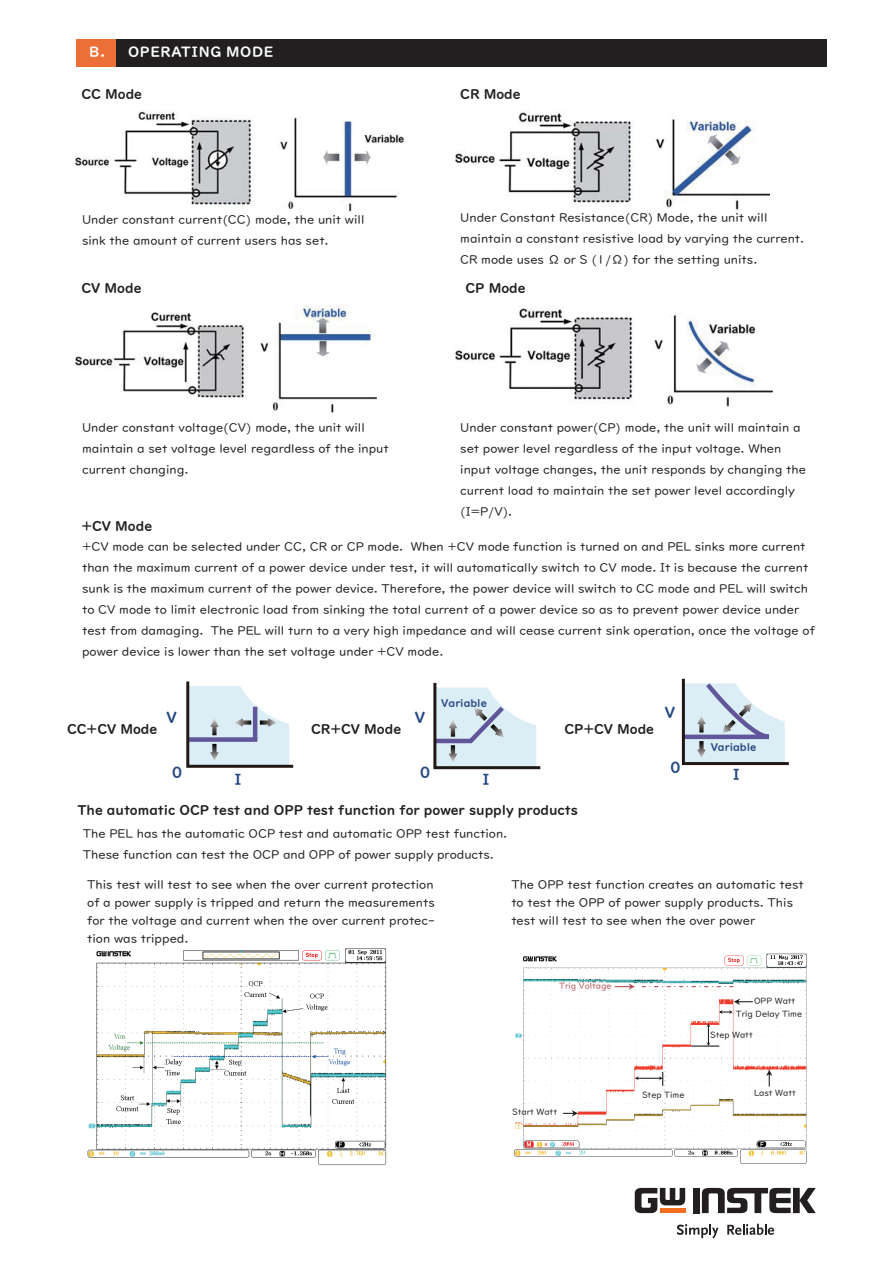
<style>
.page{position:relative;width:893px;height:1263px;background:#fff}
.page>*{position:absolute;margin:0;border:0;box-sizing:border-box;transform-origin:0 0}
.t1{font:15px "UD Digi Kyokasho NK B";color:#264982}
.t2{font:13.95px "UD Digi Kyokasho NP B";letter-spacing:.05em;color:#fff}
.t3{font:13.2px "UD Digi Kyokasho NK B";color:#221f21}
.t4{font:12px/21px "UD Digi Kyokasho NK R";color:#231f20}
.t5{font:10.5px "UD Digi Kyokasho NK B";color:#264982}
.t6{font:8.55px "UD Digi Kyokasho NK R";color:#231f20}
.t7{font:8.55px "UD Digi Kyokasho NK R";letter-spacing:-.005em;color:#b65457}
.s1{font-family:"UD Digi Kyokasho NK B"}
</style>
<div class="page">
<div style="left:76px;top:39px;width:750px;height:28px;background:#221f21"></div>
<div style="left:76px;top:39px;width:40px;height:28px;background:#eb6f36"></div>
<img style="left:76px;top:111px;width:327px;height:102px">
<img style="left:456px;top:111px;width:314px;height:99px">
<img style="left:76px;top:305px;width:301px;height:108px">
<img style="left:456px;top:308px;width:316px;height:99px">
<svg style="left:186px;top:681px;width:108px;height:87px"></svg>
<svg style="left:433px;top:682px;width:108px;height:88px"></svg>
<svg style="left:681px;top:678px;width:108px;height:88px"></svg>
<img style="left:87px;top:948px;width:299px;height:217px">
<img style="left:514px;top:953px;width:293px;height:211px">
<svg style="left:563px;top:1110px;width:15px;height:6px"></svg>
<svg style="left:706px;top:1023px;width:5px;height:22px"></svg>
<svg style="left:635px;top:1072px;width:28px;height:13px"></svg>
<hr style="left:691px;top:1045px;width:28px;height:2px;background:#231f20">
<svg style="left:766px;top:1070px;width:6px;height:17px"></svg>
<svg style="left:642px;top:986px;width:91px;height:1px"></svg>
<svg style="left:614px;top:983px;width:21px;height:7px"></svg>
<svg style="left:719px;top:998px;width:34px;height:16px"></svg>
<svg style="left:677px;top:1224px;width:41px;height:14px"></svg>
<svg style="left:727px;top:1224px;width:47px;height:11px"></svg>
<svg style="left:635px;top:1188px;width:50px;height:25px"></svg>
<div style="left:660px;top:1208px;width:25px;height:5px;background:#f36e21"></div>
<div style="left:693px;top:1188px;width:6px;height:25px;background:#231f20"></div>
<svg style="left:702px;top:1188px;width:114px;height:25px"></svg>
<p class="t2" style="left:89px;top:44px;width:186px"><span class="s1">B.</span> OPERATING MODE</p>
<p class="t3" style="left:82px;top:86px;width:62px">CC Mode</p>
<p class="t4" style="left:82px;top:209px;width:284px">Under constant current(CC) mode, the unit will sink the amount of current users has set.</p>
<p class="t3" style="left:82px;top:280px;width:61px">CV Mode</p>
<p class="t4" style="left:82px;top:417px;width:308px">Under constant voltage(CV) mode, the unit will maintain a set voltage level regardless of the input current changing.</p>
<p class="t3" style="left:82px;top:518px;width:72px">+CV Mode</p>
<p class="t3" style="left:460px;top:86px;width:62px">CR Mode</p>
<p class="t4" style="left:460px;top:207px;width:346px">Under Constant Resistance(CR) Mode, the unit will maintain a constant resistive load by varying the current.<br>CR mode uses Ω or S (1/Ω) for the setting units.</p>
<p class="t3" style="left:466px;top:280px;width:62px">CP Mode</p>
<p class="t4" style="left:460px;top:417px;width:347px">Under constant power(CP) mode, the unit will maintain a set power level regardless of the input voltage. When input voltage changes, the unit responds by changing the current load to maintain the set power level accordingly (I=P/V).</p>
<p class="t4" style="left:82px;top:536px;width:734px">+CV mode can be selected under CC, CR or CP mode. When +CV mode function is turned on and PEL sinks more current than the maximum current of a power device under test, it will automatically switch to CV mode. It is because the current sunk is the maximum current of the power device. Therefore, the power device will switch to CC mode and PEL will switch to CV mode to limit electronic load from sinking the total current of a power device so as to prevent power device under test from damaging. The PEL will turn to a very high impedance and will cease current sink operation, once the voltage of power device is lower than the set voltage under +CV mode.</p>
<p class="t5" style="left:441px;top:697px;width:47px">Variable</p>
<p class="t1" style="left:415px;top:708px;width:12px">V</p>
<p class="t1" style="left:167px;top:708px;width:12px">V</p>
<p class="t3" style="left:67px;top:721px;width:92px">CC+CV Mode</p>
<p class="t3" style="left:311px;top:721px;width:91px">CR+CV Mode</p>
<p class="t3" style="left:564px;top:721px;width:91px">CP+CV Mode</p>
<p class="t1" style="left:172px;top:763px;width:12px">0</p>
<p class="t1" style="left:234px;top:770px;width:9px">I</p>
<p class="t1" style="left:420px;top:763px;width:12px">0</p>
<p class="t1" style="left:483px;top:770px;width:9px">I</p>
<p class="t3" style="left:77px;top:802px;width:502px">The automatic OCP test and OPP test function for power supply products</p>
<p class="t1" style="left:665px;top:703px;width:12px">V</p>
<p class="t1" style="left:670px;top:758px;width:12px">0</p>
<p class="t5" style="left:711px;top:741px;width:47px">Variable</p>
<p class="t1" style="left:733px;top:765px;width:9px">I</p>
<p class="t4" style="left:83px;top:823px;width:426px">The PEL has the automatic OCP test and automatic OPP test function.<br>These function can test the OCP and OPP of power supply products.</p>
<p class="t4" style="left:87px;top:876px;width:349px;line-height:18px;text-align:justify">This test will test to see when the over current protection of a power supply is tripped and return the measurements for the voltage and current when the over current protec&shy;tion was tripped.</p>
<p class="t4" style="left:511px;top:876px;width:294px;line-height:18px">The OPP test function creates an automatic test to test the OPP of power supply products. This test will test to see when the over power</p>
<p class="t7" style="left:559px;top:981px;width:54px">Trig Voltage</p>
<p class="t6" style="left:512px;top:1107px;width:46px">Start Watt</p>
<p class="t6" style="left:642px;top:1090px;width:44px">Step Time</p>
<p class="t6" style="left:754px;top:996px;width:43px">OPP Watt</p>
<p class="t6" style="left:736px;top:1008px;width:68px">Trig Delay Time</p>
<p class="t6" style="left:710px;top:1030px;width:44px">Step Watt</p>
<p class="t6" style="left:754px;top:1087px;width:43px">Last Watt</p>
</div>
